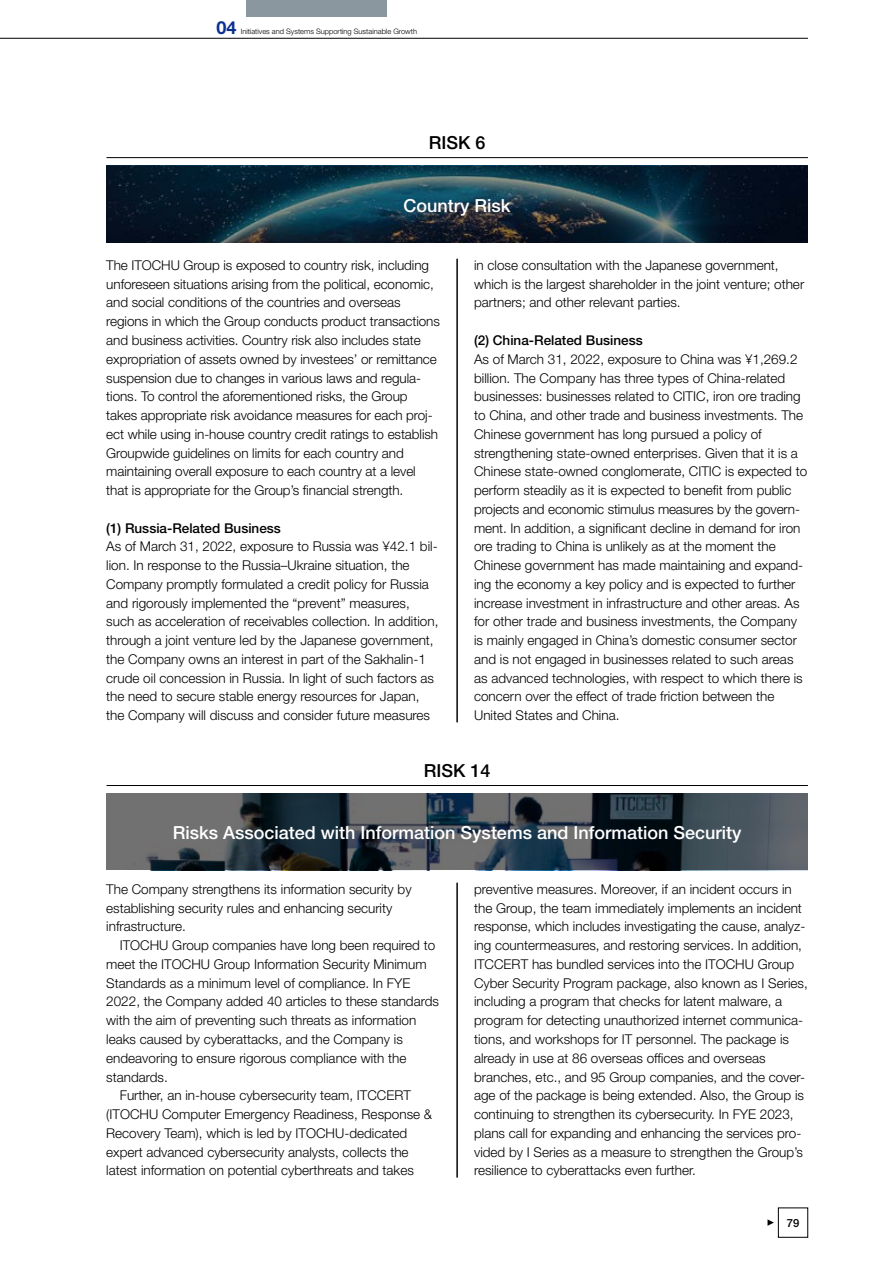
<style>
.page{position:relative;width:893px;height:1263px;background:#fff}
.page>*{position:absolute;margin:0;border:0;box-sizing:border-box;transform-origin:0 0}
.t1{font:500 18px "Helvetica Neue LT Std";color:#fff}
.t2{font:500 18px "Helvetica Neue LT Std";color:#000}
.t3{font:700 18px "Helvetica Neue LT Std";color:#0b3190}
.t4{font:300 13.5px/18.8px "Helvetica Neue LT Std";color:#000}
.t5{font:500 13.5px "Helvetica Neue LT Std";color:#000}
.t6{font:500 11.25px "Helvetica Neue LT Std";color:#000}
.t7{font:300 7.5px "Helvetica Neue LT Std";color:#000}
</style>
<div class="page">
<hr style="left:457px;top:259px;width:1px;height:463px;background:#000">
<hr style="left:457px;top:883px;width:1px;height:294px;background:#000">
<hr style="left:106px;top:157px;width:702px;height:1px;background:#000">
<hr style="left:106px;top:785px;width:702px;height:1px;background:#000">
<svg style="left:106px;top:166px;width:702px;height:76px;background:#132c3b"></svg>
<svg style="left:106px;top:794px;width:702px;height:76px;background:#3e474f"></svg>
<div style="left:247px;top:0;width:140px;height:17px;background:#8b979e"></div>
<hr style="left:0;top:38px;width:808px;height:1px;background:#000">
<svg style="left:767px;top:1219px;width:7px;height:7px"></svg>
<h1 class="t3" style="left:216px;top:16px;width:22px">04</h1>
<p class="t7" style="left:241px;top:27px;width:178px">Initiatives and Systems Supporting Sustainable Growth</p>
<h1 class="t2" style="left:429px;top:132px;width:58px">RISK 6</h1>
<h1 class="t1" style="left:404px;top:194px;width:109px">Country Risk</h1>
<p class="t4" style="left:106px;top:255px;width:335px">The ITOCHU Group is exposed to country risk, including unforeseen situations arising from the political, economic, and social conditions of the countries and overseas regions in which the Group conducts product transactions and business activities. Country risk also includes state expropriation of assets owned by investees’ or remittance suspension due to changes in various laws and regula&shy;tions. To control the aforementioned risks, the Group takes appropriate risk avoidance measures for each proj&shy;ect while using in-house country credit ratings to establish Groupwide guidelines on limits for each country and maintaining overall exposure to each country at a level that is appropriate for the Group’s financial strength.</p>
<p class="t5" style="left:106px;top:520px;width:176px">(1) Russia-Related Business</p>
<p class="t4" style="left:106px;top:537px;width:334px">As of March 31, 2022, exposure to Russia was ¥42.1 bil&shy;lion. In response to the Russia–Ukraine situation, the Company promptly formulated a credit policy for Russia and rigorously implemented the “prevent” measures, such as acceleration of receivables collection. In addition, through a joint venture led by the Japanese government, the Company owns an interest in part of the Sakhalin-1 crude oil concession in Russia. In light of such factors as the need to secure stable energy resources for Japan, the Company will discuss and consider future measures</p>
<p class="t4" style="left:474px;top:255px;width:332px">in close consultation with the Japanese government, which is the largest shareholder in the joint venture; other partners; and other relevant parties.</p>
<p class="t5" style="left:474px;top:332px;width:170px">(2) China-Related Business</p>
<p class="t4" style="left:474px;top:349px;width:335px">As of March 31, 2022, exposure to China was ¥1,269.2 billion. The Company has three types of China-related businesses: businesses related to CITIC, iron ore trading to China, and other trade and business investments. The Chinese government has long pursued a policy of strengthening state-owned enterprises. Given that it is a Chinese state-owned conglomerate, CITIC is expected to perform steadily as it is expected to benefit from public projects and economic stimulus measures by the govern&shy;ment. In addition, a significant decline in demand for iron ore trading to China is unlikely as at the moment the Chinese government has made maintaining and expand&shy;ing the economy a key policy and is expected to further increase investment in infrastructure and other areas. As for other trade and business investments, the Company is mainly engaged in China’s domestic consumer sector and is not engaged in businesses related to such areas as advanced technologies, with respect to which there is concern over the effect of trade friction between the United States and China.</p>
<h1 class="t2" style="left:424px;top:760px;width:68px">RISK 14</h1>
<h1 class="t1" style="left:173px;top:822px;width:570px">Risks Associated with Information Systems and Information Security</h1>
<p class="t4" style="left:106px;top:879px;width:307px">The Company strengthens its information security by establishing security rules and enhancing security infrastructure.</p>
<p class="t4" style="left:120px;top:936px;width:317px">ITOCHU Group companies have long been required to</p>
<p class="t4" style="left:106px;top:954px;width:322px">meet the ITOCHU Group Information Security Minimum</p>
<p class="t4" style="left:106px;top:973px;width:306px">Standards as a minimum level of compliance. In FYE</p>
<p class="t4" style="left:106px;top:992px;width:334px">2022, the Company added 40 articles to these standards</p>
<p class="t4" style="left:106px;top:1011px;width:312px">with the aim of preventing such threats as information</p>
<p class="t4" style="left:106px;top:1029px;width:298px">leaks caused by cyberattacks, and the Company is</p>
<p class="t4" style="left:106px;top:1048px;width:302px">endeavoring to ensure rigorous compliance with the</p>
<p class="t4" style="left:106px;top:1067px;width:63px">standards.</p>
<p class="t4" style="left:120px;top:1086px;width:293px">Further, an in-house cybersecurity team, ITCCERT</p>
<p class="t4" style="left:106px;top:1104px;width:327px">(ITOCHU Computer Emergency Readiness, Response &amp;</p>
<p class="t4" style="left:106px;top:1123px;width:302px">Recovery Team), which is led by ITOCHU-dedicated</p>
<p class="t4" style="left:106px;top:1142px;width:304px">expert advanced cybersecurity analysts, collects the</p>
<p class="t4" style="left:106px;top:1161px;width:309px">latest information on potential cyberthreats and takes</p>
<p class="t4" style="left:474px;top:879px;width:335px">preventive measures. Moreover, if an incident occurs in the Group, the team immediately implements an incident response, which includes investigating the cause, analyz&shy;ing countermeasures, and restoring services. In addition, ITCCERT has bundled services into the ITOCHU Group Cyber Security Program package, also known as I Series, including a program that checks for latent malware, a program for detecting unauthorized internet communica&shy;tions, and workshops for IT personnel. The package is already in use at 86 overseas offices and overseas branches, etc., and 95 Group companies, and the cover&shy;age of the package is being extended. Also, the Group is continuing to strengthen its cybersecurity. In FYE 2023, plans call for expanding and enhancing the services pro&shy;vided by I Series as a measure to strengthen the Group’s resilience to cyberattacks even further.</p>
<p class="t6" style="left:787px;top:1216px;width:14px">79</p>
</div>
